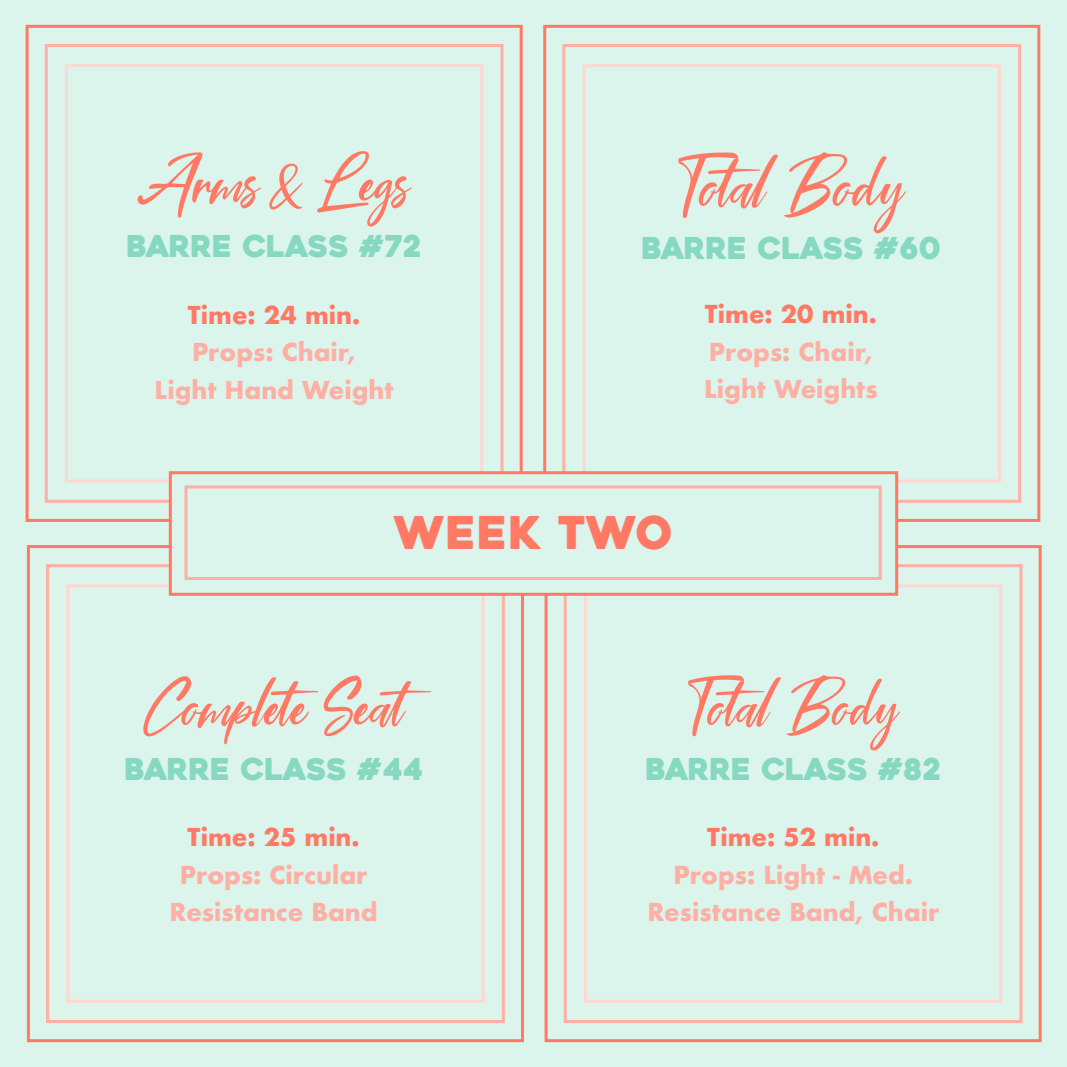
<style>
.page{position:relative;width:1067px;height:1067px;background:#fff}
.page>*{position:absolute;margin:0;border:0;box-sizing:border-box;transform-origin:0 0}
.t1{font:87px "Coral Pen";letter-spacing:.01em;color:#ff7965}
.t2{font:81px "Coral Pen";letter-spacing:.01em;color:#ff7965}
.t3{font:45px "Heavitas";letter-spacing:.01em;color:#ff7965}
.t4{font:30px "Heavitas";color:#86d9c0}
.t5{font:700 24px/37.5px "Futura";color:#ffafa3;text-align:center}
.t6{font:700 24px "Futura";color:#ff7965}
.s1{font-size:70.5px}
</style>
<div class="page">
<div style="left:0;top:0;width:1066px;height:1066px;background:#dbf4ec"></div>
<div style="left:65px;top:64px;width:418px;height:418px;border:3px solid #ffd7d1"></div>
<div style="left:46px;top:564px;width:459px;height:459px;border:3px solid #ffafa3"></div>
<div style="left:27px;top:545px;width:497px;height:497px;border:3px solid #ff7965"></div>
<div style="left:544px;top:545px;width:497px;height:497px;border:3px solid #ff7965"></div>
<div style="left:563px;top:564px;width:459px;height:459px;border:3px solid #ffafa3"></div>
<div style="left:66px;top:584px;width:418px;height:418px;border:3px solid #ffd7d1"></div>
<div style="left:584px;top:584px;width:418px;height:418px;border:3px solid #ffd7d1"></div>
<div style="left:26px;top:25px;width:496px;height:497px;border:3px solid #ff7965"></div>
<div style="left:45px;top:44px;width:458px;height:459px;border:3px solid #ffafa3"></div>
<div style="left:543px;top:25px;width:497px;height:497px;border:3px solid #ff7965"></div>
<div style="left:562px;top:44px;width:459px;height:459px;border:3px solid #ffafa3"></div>
<div style="left:582px;top:64px;width:418px;height:418px;border:3px solid #ffd7d1"></div>
<div style="left:169px;top:471px;width:729px;height:125px;background:#dbf4ec;border:3px solid #ff7965"></div>
<div style="left:184px;top:485px;width:697px;height:95px;border:3px solid #ffafa3"></div>
<h2 class="t2" style="left:138px;top:146px;width:274px">Arms <span class="s1">&amp;</span> Legs</h2>
<p class="t4" style="left:126px;top:228px;width:297px">BARRE CLASS #72</p>
<p class="t6" style="left:188px;top:297px;width:174px">Time: 24 min.</p>
<p class="t5" style="left:155px;top:333px;width:240px">Props: Chair,<br>Light Hand Weight</p>
<h1 class="t1" style="left:678px;top:147px;width:227px">Total Body</h1>
<p class="t4" style="left:641px;top:229px;width:302px">BARRE CLASS #60</p>
<p class="t6" style="left:704px;top:297px;width:174px">Time: 20 min.</p>
<p class="t5" style="left:704px;top:333px;width:175px;text-align:left">Props: Chair,<br>Light Weights</p>
<h3 class="t3" style="left:394px;top:505px;width:281px">WEEK TWO</h3>
<h2 class="t2" style="left:143px;top:670px;width:291px">Complete Seat</h2>
<h2 class="t2" style="left:688px;top:670px;width:211px">Total Body</h2>
<p class="t4" style="left:124px;top:750px;width:300px">BARRE CLASS #44</p>
<p class="t6" style="left:187px;top:819px;width:174px">Time: 25 min.</p>
<p class="t5" style="left:170px;top:855px;width:209px">Props: Circular<br>Resistance Band</p>
<p class="t4" style="left:645px;top:750px;width:298px">BARRE CLASS #82</p>
<p class="t6" style="left:707px;top:819px;width:174px">Time: 52 min.</p>
<p class="t5" style="left:647px;top:855px;width:293px">Props: Light - Med.<br>Resistance Band, Chair</p>
</div>
